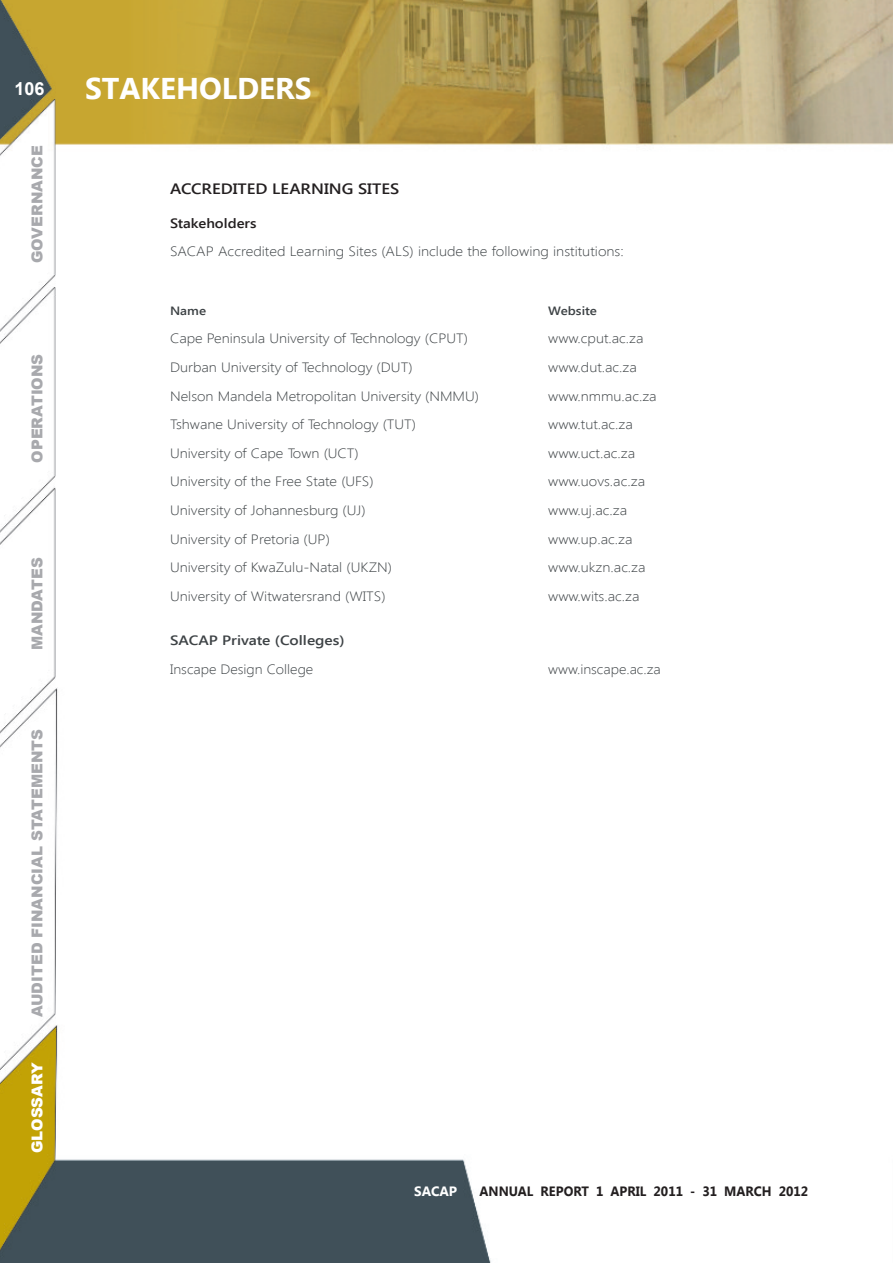
<style>
.page{position:relative;width:893px;height:1263px;background:#fff}
.page>*{position:absolute;margin:0;border:0;box-sizing:border-box;transform-origin:0 0}
.t1{font:700 30px "Segoe UI";color:#fff}
.t2{font:700 18px "Arial";color:#fff}
.t3{font:900 15px "Arial";color:#a8a9ad}
.t4{font:600 15px "Segoe UI";color:#231f20;scale:1.12 1}
.t5{font:900 15px "Arial";color:#fff}
.t6{font:300 13.5px "Segoe UI";color:#3d4245;scale:1.11 1}
.t7{font:300 13.5px "Segoe UI";color:#3d4245;scale:1.12 1}
.t8{font:300 13.5px "Segoe UI";color:#3d4245;scale:1.09 1}
.t9{font:700 13.5px "Segoe UI";color:#231f20;scale:.95 1}
.t10{font:600 13.5px "Segoe UI";color:#3d4245;scale:1.15 1}
.t11{font:600 13.5px "Segoe UI";color:#231f20;scale:1.1 1}
.t12{font:700 13.5px "Segoe UI";color:#fff}
.t13{font:600 12px "Segoe UI";color:#3d4245;scale:1.11 1}
</style>
<div class="page">
<img style="left:0;top:0;width:892px;height:1263px">
<h2 class="t2" style="left:15px;top:78px;width:32px">106</h2>
<p class="t3" style="left:26px;top:263px;width:119px;rotate:-90deg">GOVERNANCE</p>
<p class="t3" style="left:26px;top:463px;width:110px;rotate:-90deg">OPERATIONS</p>
<p class="t3" style="left:26px;top:650px;width:94px;rotate:-90deg">MANDATES</p>
<p class="t3" style="left:26px;top:1017px;width:290px;rotate:-90deg">AUDITED FINANCIAL STATEMENTS</p>
<p class="t5" style="left:26px;top:1153px;width:92px;rotate:-90deg">GLOSSARY</p>
<h1 class="t1" style="left:85px;top:67px;width:228px">STAKEHOLDERS</h1>
<p class="t4" style="left:170px;top:178px;width:206px">ACCREDITED LEARNING SITES</p>
<p class="t11" style="left:170px;top:213px;width:80px">Stakeholders</p>
<p class="t7" style="left:170px;top:241px;width:406px">SACAP Accredited Learning Sites (ALS) include the following institutions:</p>
<p class="t13" style="left:170px;top:302px;width:34px">Name</p>
<p class="t13" style="left:548px;top:302px;width:45px">Website</p>
<p class="t6" style="left:170px;top:329px;width:270px">Cape Peninsula University of Technology (CPUT)</p>
<p class="t6" style="left:548px;top:329px;width:87px">www.cput.ac.za</p>
<p class="t6" style="left:170px;top:357px;width:220px">Durban University of Technology (DUT)</p>
<p class="t6" style="left:548px;top:357px;width:81px">www.dut.ac.za</p>
<p class="t6" style="left:170px;top:386px;width:280px">Nelson Mandela Metropolitan University (NMMU)</p>
<p class="t6" style="left:548px;top:386px;width:99px">www.nmmu.ac.za</p>
<p class="t6" style="left:170px;top:415px;width:223px">Tshwane University of Technology (TUT)</p>
<p class="t6" style="left:548px;top:415px;width:78px">www.tut.ac.za</p>
<p class="t6" style="left:170px;top:443px;width:171px">University of Cape Town (UCT)</p>
<p class="t6" style="left:548px;top:443px;width:80px">www.uct.ac.za</p>
<p class="t6" style="left:170px;top:472px;width:185px">University of the Free State (UFS)</p>
<p class="t6" style="left:548px;top:472px;width:89px">www.uovs.ac.za</p>
<p class="t6" style="left:170px;top:500px;width:178px">University of Johannesburg (UJ)</p>
<p class="t6" style="left:548px;top:500px;width:72px">www.uj.ac.za</p>
<p class="t6" style="left:170px;top:529px;width:145px">University of Pretoria (UP)</p>
<p class="t6" style="left:548px;top:529px;width:77px">www.up.ac.za</p>
<p class="t6" style="left:170px;top:558px;width:201px">University of KwaZulu-Natal (UKZN)</p>
<p class="t6" style="left:548px;top:558px;width:89px">www.ukzn.ac.za</p>
<p class="t6" style="left:170px;top:586px;width:195px">University of Witwatersrand (WITS)</p>
<p class="t6" style="left:548px;top:586px;width:84px">www.wits.ac.za</p>
<p class="t10" style="left:170px;top:631px;width:153px">SACAP Private (Colleges)</p>
<p class="t8" style="left:170px;top:660px;width:133px">Inscape Design College</p>
<p class="t8" style="left:548px;top:660px;width:105px">www.inscape.ac.za</p>
<p class="t12" style="left:414px;top:1181px;width:45px">SACAP</p>
<p class="t9" style="left:479px;top:1181px;width:347px">ANNUAL REPORT 1 APRIL 2011 - 31 MARCH 2012</p>
</div>
